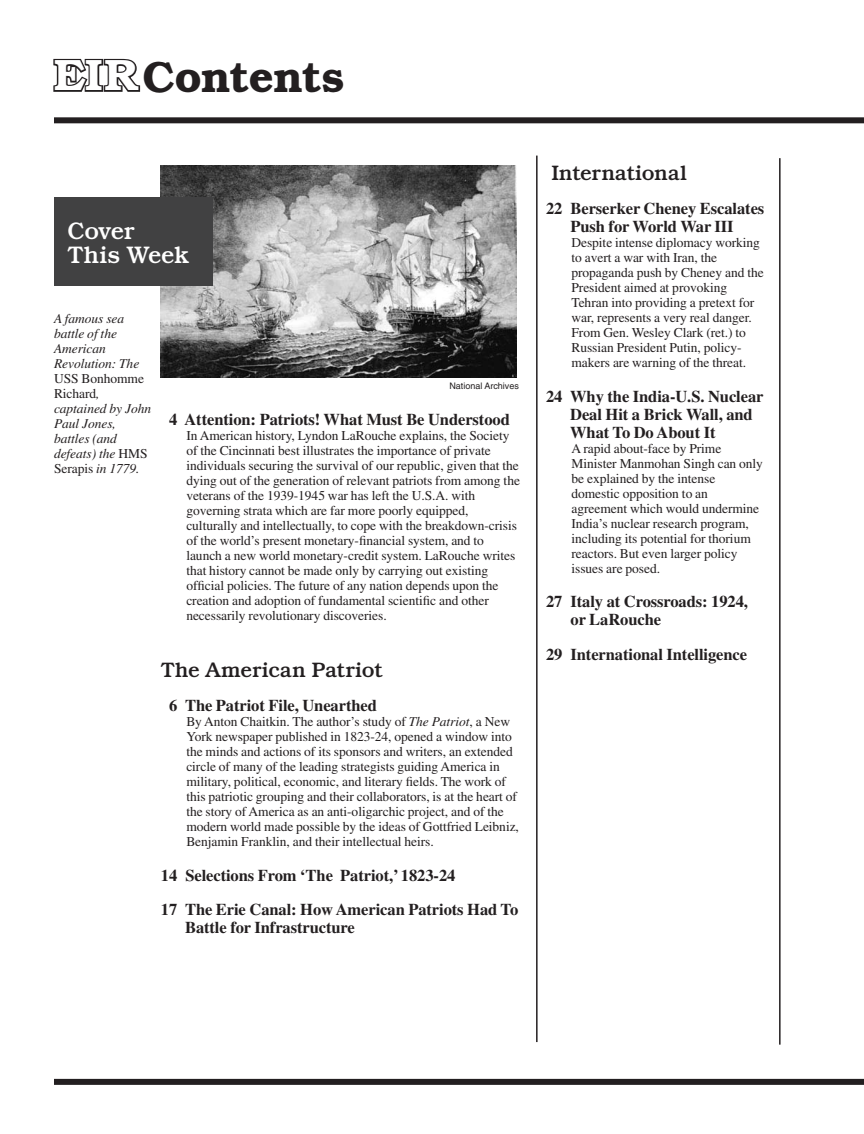
<style>
.page{position:relative;width:864px;height:1134px;background:#fff}
.page>*{position:absolute;margin:0;border:0;box-sizing:border-box;transform-origin:0 0}
.t1{font:600 43.5px "Bookman";letter-spacing:-.015em;color:#231f20}
.t2{font:500 24px/24px "Bookman";letter-spacing:-.01em;color:#fff}
.t3{font:500 21px "Bookman";letter-spacing:-.005em;color:#231f20}
.t4{font:700 16.5px/18px "Times";letter-spacing:-.005em;color:#231f20}
.t5{font:13.5px/15px "Times";letter-spacing:-.005em;color:#231f20}
.t6{font:italic 13.5px/15px "Times";letter-spacing:-.005em;color:#231f20}
.t7{font:9px "Helvetica";color:#231f20}
.s1{font-size:43.95px;color:#fff}
.s2{font-style:normal}
.s3{font-style:italic}
</style>
<div class="page">
<div style="left:54px;top:117px;width:810px;height:6px;background:#231f20"></div>
<svg style="left:53px;top:58px;width:88px;height:34px"></svg>
<div style="left:54px;top:1079px;width:810px;height:6px;background:#231f20"></div>
<hr style="left:779px;top:158px;width:2px;height:887px;background:#231f20">
<hr style="left:536px;top:156px;width:2px;height:886px;background:#231f20">
<img style="left:160px;top:166px;width:357px;height:211px">
<div style="left:54px;top:197px;width:158px;height:89px;background:#414142"></div>
<h1 class="t1" style="left:54px;top:51px;width:292px"><span class="s1">EI R</span> Contents</h1>
<h2 class="t2" style="left:68px;top:219px;width:124px">Cover<br>This Week</h2>
<p class="t6" style="left:54px;top:311px;width:87px">A famous sea battle of the<br>American<br>Revolution: The</p>
<p class="t6" style="left:54px;top:371px;width:99px"><span class="s2">USS Bonhomme<br>Richard</span>, captained by John<br>Paul Jones, battles (and defeats) the <span class="s2">HMS<br>Serapis</span> in 1779.</p>
<p class="t7" style="left:449px;top:380px;width:71px">National Archives</p>
<p class="t4" style="left:169px;top:410px;width:342px">4 Attention: Patriots! What Must Be Understood</p>
<p class="t5" style="left:186px;top:427px;width:335px">In American history, Lyndon LaRouche explains, the Society of the Cincinnati best illustrates the importance of private individuals securing the survival of our republic, given that the dying out of the generation of relevant patriots from among the veterans of the 1939-1945 war has left the U.S.A. with governing strata which are far more poorly equipped, culturally and intellectually, to cope with the breakdown-crisis of the world’s present monetary-financial system, and to launch a new world monetary-credit system. LaRouche writes that history cannot be made only by carrying out existing official policies. The future of any nation depends upon the creation and adoption of fundamental scientific and other necessarily revolutionary discoveries.</p>
<h3 class="t3" style="left:161px;top:657px;width:223px">The American Patriot</h3>
<p class="t4" style="left:169px;top:696px;width:209px">6 The Patriot File, Unearthed</p>
<p class="t5" style="left:186px;top:714px;width:334px">By Anton Chaitkin. The author’s study of <span class="s3">The Patriot</span>, a New York newspaper published in 1823-24, opened a window into the minds and actions of its sponsors and writers, an extended circle of many of the leading strategists guiding America in military, political, economic, and literary fields. The work of this patriotic grouping and their collaborators, is at the heart of the story of America as an anti-oligarchic project, and of the modern world made possible by the ideas of Gottfried Leibniz, Benjamin Franklin, and their intellectual heirs.</p>
<p class="t4" style="left:161px;top:857px;width:359px;line-height:34.5px">14 Selections From ‘The Patriot,’ 1823-24<br>17 The Erie Canal: How American Patriots Had To</p>
<p class="t4" style="left:185px;top:918px;width:171px">Battle for Infrastructure</p>
<h3 class="t3" style="left:552px;top:160px;width:137px">International</h3>
<p class="t4" style="left:546px;top:199px;width:220px;text-align:center">22 Berserker Cheney Escalates<br>Push for World War III</p>
<p class="t5" style="left:572px;top:235px;width:194px">Despite intense diplomacy working to avert a war with Iran, the propaganda push by Cheney and the<br>President aimed at provoking<br>Tehran into providing a pretext for war, represents a very real danger.<br>From Gen. Wesley Clark (ret.) to<br>Russian President Putin, policy&shy;makers are warning of the threat.</p>
<p class="t4" style="left:570px;top:387px;width:195px;text-indent:-24px">24 Why the India-U.S. Nuclear<br>Deal Hit a Brick Wall, and<br>What To Do About It</p>
<p class="t5" style="left:572px;top:440px;width:193px">A rapid about-face by Prime<br>Minister Manmohan Singh can only be explained by the intense domestic opposition to an agreement which would undermine<br>India’s nuclear research program, including its potential for thorium reactors. But even larger policy issues are posed.</p>
<p class="t4" style="left:571px;top:592px;width:179px;text-indent:-25px">27 Italy at Crossroads: 1924, or LaRouche</p>
<p class="t4" style="left:546px;top:645px;width:203px">29 International Intelligence</p>
</div>
